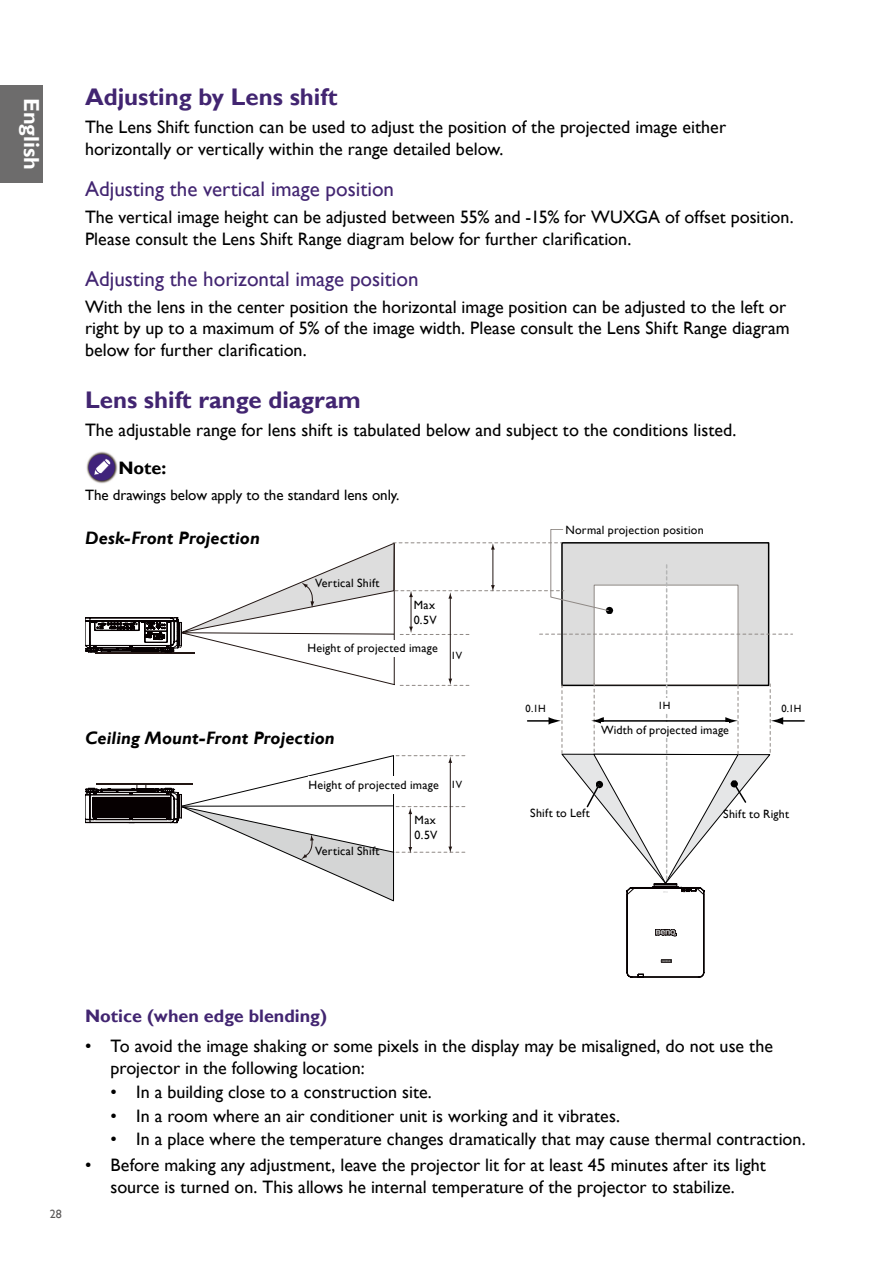
<style>
.page{position:relative;width:893px;height:1263px;background:#fff}
.page>*{position:absolute;margin:0;border:0;box-sizing:border-box;transform-origin:0 0}
.Heading_2{font:700 24px "Gill Sans";color:#422571}
.t1{font:700 21.75px "Gill Sans";color:#fff}
.Heading_3{font:21px "Gill Sans";color:#422571}
.t2{font:18px/21.6px "Gill Sans";color:#000}
.t3{font:italic 700 18px "Gill Sans";letter-spacing:.005em;color:#000}
.Heading_4{font:700 18px "Gill Sans";color:#422571}
.Note_Pic{font:700 18px "Gill Sans";color:#000}
.NoteT_10BU{font:15px "Gill Sans";color:#000}
.BodyT_8pt{font:12px/14.4px "Gill Sans";letter-spacing:.02em;color:#000}
.t4{font:12px "Gill Sans";color:#595757}
.t5{font:10.5px "Gill Sans";letter-spacing:-.025em;color:#000}
</style>
<div class="page">
<div style="left:0;top:85px;width:43px;height:97px;background:#6d6c6c"></div>
<img style="left:86px;top:451px;width:32px;height:33px">
<div style="left:88px;top:454px;width:27px;height:27px;background:#40237b;border-radius:50%"></div>
<svg style="left:94px;top:459px;width:17px;height:16px"></svg>
<hr style="left:781px;top:720px;width:23px;height:2px;background:#000">
<svg style="left:85px;top:529px;width:708px;height:448px"></svg>
<div style="left:307px;top:640px;width:132px;height:16px;background:#fff"></div>
<div style="left:308px;top:776px;width:136px;height:17px;background:#fff"></div>
<div style="left:601px;top:722px;width:128px;height:15px;background:#fff"></div>
<div style="left:656px;top:698px;width:16px;height:15px;background:#fff"></div>
<p class="t1" style="left:45px;top:98px;width:74px;rotate:90deg">English</p>
<p class="Heading_2" style="left:85px;top:83px;width:254px">Adjusting by Lens shift</p>
<p class="t2" style="left:85px;top:117px;width:643px">The Lens Shift function can be used to adjust the position of the projected image either horizontally or vertically within the range detailed below.</p>
<p class="Heading_3" style="left:85px;top:177px;width:311px">Adjusting the vertical image position</p>
<p class="t2" style="left:85px;top:206px;width:710px">The vertical image height can be adjusted between 55% and -15% for WUXGA of offset position.<br>Please consult the Lens Shift Range diagram below for further clarification.</p>
<p class="Heading_3" style="left:85px;top:266px;width:335px">Adjusting the horizontal image position</p>
<p class="t2" style="left:85px;top:296px;width:706px">With the lens in the center position the horizontal image position can be adjusted to the left or right by up to a maximum of 5% of the image width. Please consult the Lens Shift Range diagram below for further clarification.</p>
<p class="Heading_2" style="left:85px;top:385px;width:277px">Lens shift range diagram</p>
<p class="t2" style="left:85px;top:419px;width:653px">The adjustable range for lens shift is tabulated below and subject to the conditions listed.</p>
<p class="Note_Pic" style="left:118px;top:457px;width:50px">Note:</p>
<p class="NoteT_10BU" style="left:85px;top:487px;width:316px">The drawings below apply to the standard lens only.</p>
<p class="t3" style="left:85px;top:527px;width:176px">Desk-Front Projection</p>
<p class="BodyT_8pt" style="left:315px;top:576px;width:66px">Vertical Shift</p>
<p class="BodyT_8pt" style="left:566px;top:523px;width:140px">Normal projection position</p>
<p class="BodyT_8pt" style="left:414px;top:598px;width:24px">Max<br>0.5V</p>
<p class="BodyT_8pt" style="left:307px;top:641px;width:132px">Height of projected image</p>
<p class="t5" style="left:451px;top:649px;width:13px">1V</p>
<p class="t3" style="left:85px;top:727px;width:251px">Ceiling Mount-Front Projection</p>
<p class="BodyT_8pt" style="left:308px;top:778px;width:132px">Height of projected image</p>
<p class="BodyT_8pt" style="left:315px;top:844px;width:66px">Vertical Shift</p>
<p class="BodyT_8pt" style="left:415px;top:813px;width:24px">Max<br>0.5V</p>
<p class="t5" style="left:451px;top:778px;width:13px">1V</p>
<p class="t5" style="left:526px;top:703px;width:22px">0.1H</p>
<p class="t5" style="left:658px;top:699px;width:14px">1H</p>
<p class="BodyT_8pt" style="left:601px;top:723px;width:129px">Width of projected image</p>
<p class="t5" style="left:781px;top:703px;width:22px">0.1H</p>
<p class="BodyT_8pt" style="left:530px;top:806px;width:61px">Shift to Left</p>
<p class="BodyT_8pt" style="left:723px;top:807px;width:67px">Shift to Right</p>
<p class="t4" style="left:50px;top:1207px;width:13px">28</p>
<p class="Heading_4" style="left:85px;top:1005px;width:243px">Notice (when edge blending)</p>
<p class="t2" style="left:111px;top:1036px;width:664px;text-indent:-26px">• To avoid the image shaking or some pixels in the display may be misaligned, do not use the projector in the following location:</p>
<p class="t2" style="left:111px;top:1081px;width:323px">• In a building close to a construction site.</p>
<p class="t2" style="left:111px;top:1105px;width:511px">• In a room where an air conditioner unit is working and it vibrates.</p>
<p class="t2" style="left:111px;top:1129px;width:696px">• In a place where the temperature changes dramatically that may cause thermal contraction.</p>
<p class="t2" style="left:85px;top:1154px;width:682px;text-align:center">• Before making any adjustment, leave the projector lit for at least 45 minutes after its light source is turned on. This allows he internal temperature of the projector to stabilize.</p>
</div>
